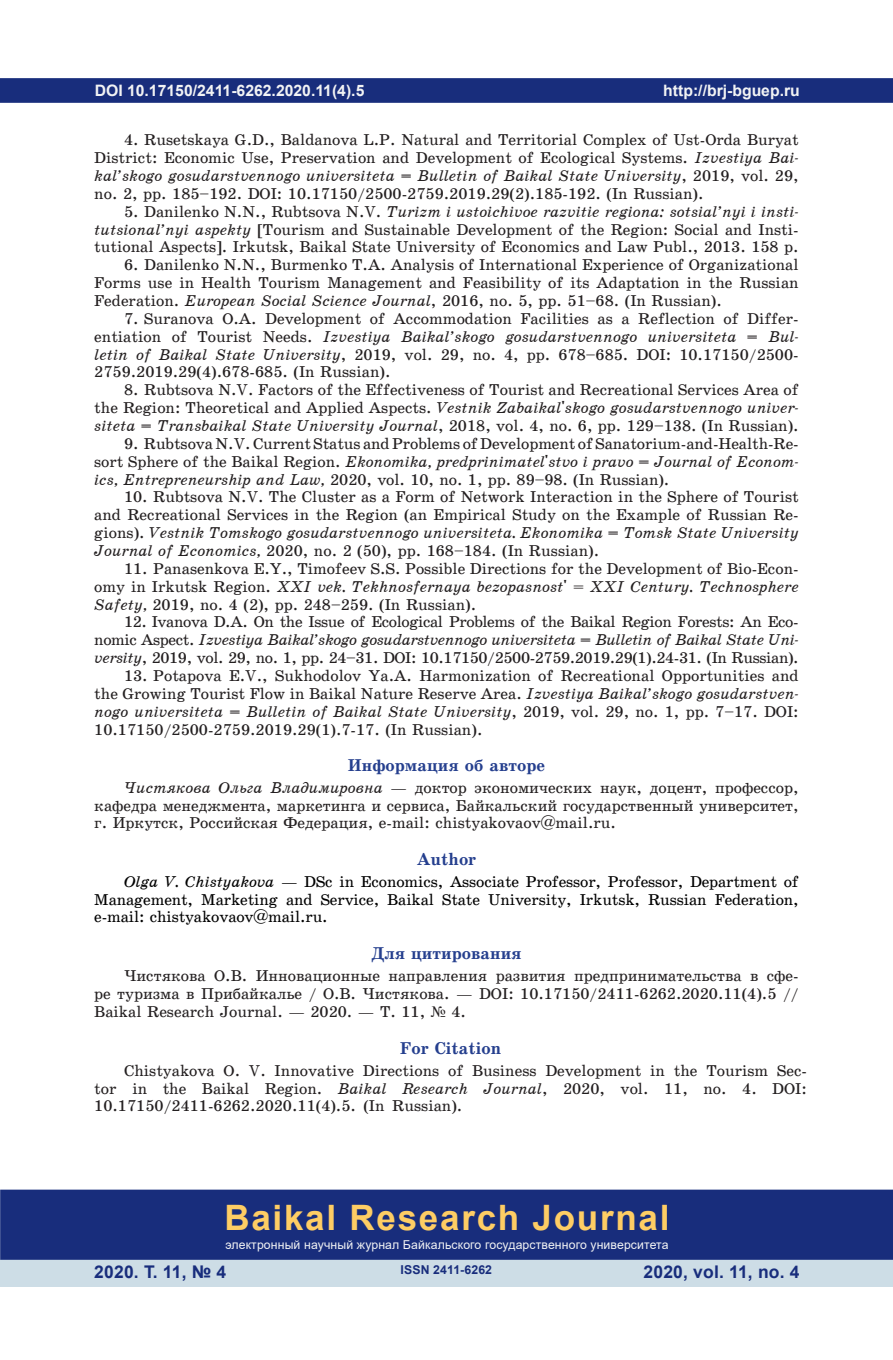
<style>
.page{position:relative;width:893px;height:1360px;background:#fff}
.page>*{position:absolute;margin:0;border:0;box-sizing:border-box;transform-origin:0 0}
.t1{font:700 35px "Arial";letter-spacing:.05em;color:#fecd64}
.t2{font:700 17.5px "Arial";letter-spacing:.01em;color:#182d7c}
.Текст_вопросы{font:17.15px "School Book C Bold";color:#253f8e}
.Литература_Eng{font:15.75px/17.8px "School Book C";color:#231f20;text-align:justify}
.Текст_вопросы-2{font:15.75px/17.8px "School Book C";color:#231f20;text-align:justify}
.Текст_вопросы-3{font:15.75px/17.7px "School Book C";letter-spacing:-.01em;color:#000;text-align:justify}
.Текст_вопросы-4{font:15.75px/17.8px "School Book C";letter-spacing:-.025em;color:#231f20}
.Литература_Eng-2{font:15.75px "School Book C";letter-spacing:-.025em;color:#231f20}
.t3{font:700 15.75px "Arial";color:#f2f3f4}
.t4{font:12.25px "Arial";letter-spacing:.01em;color:#f2f3f4}
.t5{font:700 12.25px "Arial";letter-spacing:.01em;color:#182d7c}
.s1{font-family:"School Book C Italic"}
.s2{font-family:"Times New Roman"}
</style>
<div class="page">
<div style="left:0;top:78px;width:893px;height:25px;background:#182d7c;border:2px solid #182d7c"></div>
<div style="left:0;top:1258px;width:893px;height:28px;background:#cddde6"></div>
<div style="left:0;top:1189px;width:893px;height:70px;background:#182d7c;border:2px solid #182d7c"></div>
<p class="t3" style="left:95px;top:79px;width:271px">DOI 10.17150/2411-6262.2020.11(4).5</p>
<p class="t3" style="left:663px;top:79px;width:138px">http://brj-bguep.ru</p>
<p class="Литература_Eng" style="left:94px;top:131px;width:706px;text-indent:30px">4. Rusetskaya G.D., Baldanova L.P. Natural and Territorial Complex of Ust-Orda Buryat District: Economic Use, Preservation and Development of Ecological Systems. <span class="s1">Izvestiya Bai&shy;kal’skogo gosudarstvennogo universiteta = Bulletin of Baikal State University</span>, 2019, vol. 29, no. 2, pp. 185–192. DOI: 10.17150/2500-2759.2019.29(2).185-192. (In Russian).</p>
<p class="Литература_Eng" style="left:94px;top:202px;width:706px;text-indent:30px">5. Danilenko N.N., Rubtsova N.V. <span class="s1">Turizm i ustoichivoe razvitie regiona: sotsial’nyi i insti&shy;tutsional’nyi aspekty</span> [Tourism and Sustainable Development of the Region: Social and Insti&shy;tutional Aspects]. Irkutsk, Baikal State University of Economics and Law Publ., 2013. 158 p.</p>
<p class="Литература_Eng" style="left:94px;top:256px;width:706px;text-indent:30px">6. Danilenko N.N., Burmenko T.A. Analysis of International Experience of Organizational Forms use in Health Tourism Management and Feasibility of its Adaptation in the Russian Federation. <span class="s1">European Social Science Journal</span>, 2016, no. 5, pp. 51–68. (In Russian).</p>
<p class="Литература_Eng" style="left:94px;top:310px;width:706px;text-indent:30px">7. Suranova O.A. Development of Accommodation Facilities as a Reflection of Differ&shy;entiation of Tourist Needs. <span class="s1">Izvestiya Baikal’skogo gosudarstvennogo universiteta = Bul&shy;letin of Baikal State University</span>, 2019, vol. 29, no. 4, pp. 678–685. DOI: 10.17150/2500- 2759.2019.29(4).678-685. (In Russian).</p>
<p class="Литература_Eng" style="left:94px;top:381px;width:706px;text-indent:30px">8. Rubtsova N.V. Factors of the Effectiveness of Tourist and Recreational Services Area of the Region: Theoretical and Applied Aspects. <span class="s1">Vestnik Zabaikal'skogo gosudarstvennogo univer&shy;siteta = Transbaikal State University Journal</span>, 2018, vol. 4, no. 6, pp. 129–138. (In Russian).</p>
<p class="Литература_Eng" style="left:94px;top:435px;width:706px;text-indent:30px">9. Rubtsova N.V. Current Status and Problems of Development of Sanatorium-and-Health-Re&shy;sort Sphere of the Baikal Region. <span class="s1">Ekonomika, predprinimatel'stvo i pravo = Journal of Econom&shy;ics, Entrepreneurship and Law,</span> 2020, vol. 10, no. 1, pp. 89–98. (In Russian).</p>
<p class="Литература_Eng" style="left:94px;top:488px;width:706px;text-indent:30px">10. Rubtsova N.V. The Cluster as a Form of Network Interaction in the Sphere of Tourist and Recreational Services in the Region (an Empirical Study on the Example of Russian Re&shy;gions). <span class="s1">Vestnik Tomskogo gosudarstvennogo universiteta. Ekonomika = Tomsk State University Journal of Economics,</span> 2020, no. 2 (50), pp. 168–184. (In Russian).</p>
<p class="Литература_Eng" style="left:94px;top:559px;width:706px;text-indent:30px">11. Panasenkova E.Y., Timofeev S.S. Possible Directions for the Development of Bio-Econ&shy;omy in Irkutsk Region. <span class="s1">XXI vek. Tekhnosfernaya bezopasnost'</span> = <span class="s1">XXI Century. Technosphere Safety,</span> 2019, no. 4 (2), pp. 248–259. (In Russian).</p>
<p class="Литература_Eng-2" style="left:124px;top:613px;width:676px">12. Ivanova D.A. On the Issue of Ecological Problems of the Baikal Region Forests: An Eco-</p>
<p class="Текст_вопросы-4" style="left:94px;top:631px;width:706px">nomic Aspect. <span class="s1">Izvestiya Baikal’skogo gosudarstvennogo universiteta = Bulletin of Baikal State Uni&shy;versity</span>, 2019, vol. 29, no. 1, pp. 24–31. DOI: 10.17150/2500-2759.2019.29(1).24-31. (In Russian).</p>
<p class="Текст_вопросы-2" style="left:94px;top:667px;width:706px;text-indent:30px">13. Potapova E.V., Sukhodolov Ya.A. Harmonization of Recreational Opportunities and the Growing Tourist Flow in Baikal Nature Reserve Area. <span class="s1">Izvestiya Baikal’skogo gosudarstven&shy;nogo universiteta = Bulletin of Baikal State University</span>, 2019, vol. 29, no. 1, pp. 7–17. DOI:<br>10.17150/2500-2759.2019.29(1).7-17. (In Russian).</p>
<p class="Текст_вопросы" style="left:348px;top:756px;width:199px">Информация об авторе</p>
<p class="Текст_вопросы-2" style="left:94px;top:779px;width:706px;text-indent:30px"><span class="s1">Чистякова Ольга Владимировна</span> — доктор экономических наук, доцент, профессор, кафедра менеджмента, маркетинга и сервиса, Байкальский государственный университет, г. Иркутск, Российская Федерация, e-mail: chistyakovaov@mail.ru.</p>
<p class="Текст_вопросы" style="left:417px;top:850px;width:61px">Author</p>
<p class="Текст_вопросы-3" style="left:94px;top:873px;width:706px;text-indent:30px"><span class="s1">Olga V. Chistyakova</span> — DSc in Economics, Associate Professor, Professor, Department of Management, Marketing and Service, Baikal State University, Irkutsk, Russian Federation, e-mail: chistyakovaov@mail.ru.</p>
<p class="Текст_вопросы" style="left:371px;top:944px;width:152px">Для цитирования</p>
<p class="Текст_вопросы-2" style="left:94px;top:966px;width:706px;text-indent:30px">Чистякова О.В. Инновационные направления развития предпринимательства в сфе&shy;ре туризма в Прибайкалье / О.В. Чистякова. — DOI: 10.17150/2411-6262.2020.11(4).5 // Baikal Research Journal. — 2020. — Т. 11, <span class="s2">№</span> 4.</p>
<p class="Текст_вопросы" style="left:400px;top:1038px;width:103px">For Citation</p>
<p class="Текст_вопросы-2" style="left:94px;top:1061px;width:714px;text-indent:30px">Chistyakova O. V. Innovative Directions of Business Development in the Tourism Sec&shy;tor in the Baikal Region. <span class="s1">Baikal Research Journal</span>, 2020, vol. 11, no. 4. DOI:<br>10.17150/2411-6262.2020.11(4).5. (In Russian).</p>
<h1 class="t1" style="left:224px;top:1192px;width:447px">Baikal Research Journal</h1>
<p class="t4" style="left:225px;top:1236px;width:445px">электронный научный журнал Байкальского государственного университета</p>
<p class="t2" style="left:94px;top:1259px;width:134px">2020. Т. 11, № 4</p>
<p class="t5" style="left:401px;top:1261px;width:93px">ISSN 2411-6262</p>
<p class="t2" style="left:643px;top:1259px;width:158px">2020, vol. 11, no. 4</p>
</div>
